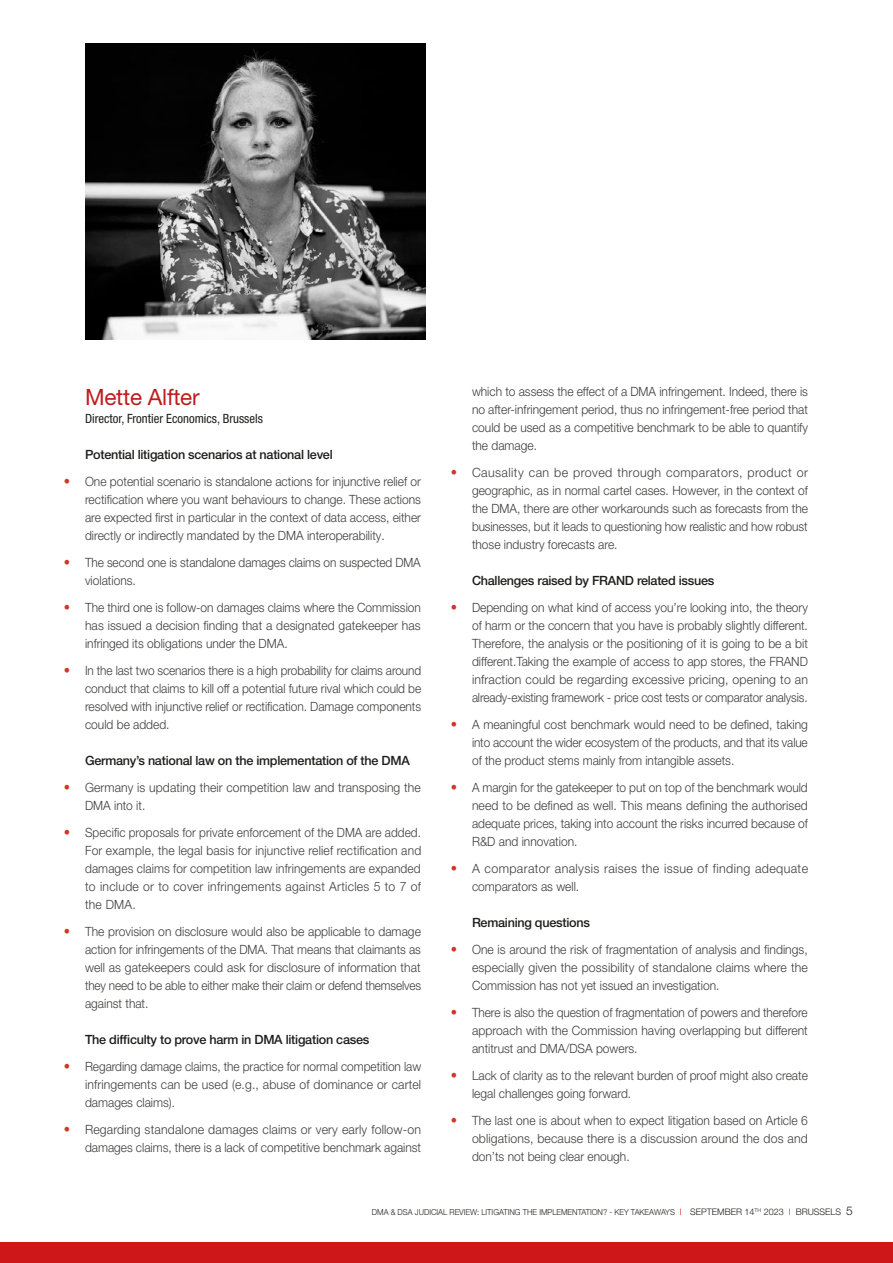
<style>
.page{position:relative;width:893px;height:1263px;background:#fff}
.page>*{position:absolute;margin:0;border:0;box-sizing:border-box;transform-origin:0 0}
.t1{font:22.5px "Helvetica Neue LT Pro";letter-spacing:-.01em;color:#bd1d1d}
.t2{font:300 12.75px/18px "Helvetica Neue LT Pro";color:#3c3c3b;text-align:justify;scale:.94 1}
.t3{font:300 12.75px/18px "Helvetica Neue LT Pro";color:#3c3c3b;text-align:justify;scale:.93 1}
.t4{font:300 12.75px/18px "Helvetica Neue LT Pro";color:#3c3c3b;text-align:justify;scale:.95 1}
.t5{font:300 12.75px/18px "Helvetica Neue LT Pro";color:#3c3c3b;text-align:right}
.t6{font:500 12.75px "Helvetica Neue LT Pro";letter-spacing:-.02em;color:#1d1d1b}
.t7{font:300 12.75px/18px "Helvetica Neue LT Pro";letter-spacing:.03em;color:#3c3c3b}
.t8{font:condensed 12.75px "Helvetica Neue LT Pro";color:#1d1d1b}
.t9{font:300 8.25px "Helvetica Neue LT Pro";color:#1d1d1b;scale:.94 1}
.s1{font-size:13.5px;color:#d23627}
.s2{font-size:9px;color:#cd1719}
.s3{font-size:9px}
.s4{font-size:12px}
</style>
<div class="page">
<div style="left:0;top:1242px;width:893px;height:21px;background:#cd1719"></div>
<img style="left:85px;top:43px;width:340px;height:297px">
<h1 class="t1" style="left:85px;top:383px;width:116px">Mette Alfter</h1>
<p class="t8" style="left:85px;top:411px;width:179px">Director, Frontier Economics, Brussels</p>
<p class="t6" style="left:85px;top:447px;width:249px">Potential litigation scenarios at national level</p>
<p class="t2" style="left:85px;top:472px;width:359px;text-indent:-21px"><span class="s1">•</span> One potential scenario is standalone actions for injunctive relief or rectification where you want behaviours to change. These actions are expected first in particular in the context of data access, either directly or indirectly mandated by the DMA interoperability.</p>
<p class="t3" style="left:85px;top:553px;width:362px;text-indent:-21px"><span class="s1">•</span> The second one is standalone damages claims on suspected DMA violations.</p>
<p class="t2" style="left:85px;top:598px;width:359px;text-indent:-21px"><span class="s1">•</span> The third one is follow-on damages claims where the Commission has issued a decision finding that a designated gatekeeper has infringed its obligations under the DMA.</p>
<p class="t3" style="left:85px;top:661px;width:363px;text-indent:-21px"><span class="s1">•</span> In the last two scenarios there is a high probability for claims around conduct that claims to kill off a potential future rival which could be resolved with injunctive relief or rectification. Damage components could be added.</p>
<p class="t6" style="left:85px;top:753px;width:326px">Germany’s national law on the implementation of the DMA</p>
<p class="t4" style="left:85px;top:778px;width:355px;text-indent:-21px"><span class="s1">•</span> Germany is updating their competition law and transposing the<br>DMA into it.</p>
<p class="t3" style="left:85px;top:823px;width:363px;text-indent:-21px"><span class="s1">•</span> Specific proposals for private enforcement of the DMA are added.<br>For example, the legal basis for injunctive relief rectification and damages claims for competition law infringements are expanded to include or to cover infringements against Articles 5 to 7 of the DMA.</p>
<p class="t2" style="left:85px;top:922px;width:359px;text-indent:-21px"><span class="s1">•</span> The provision on disclosure would also be applicable to damage action for infringements of the DMA. That means that claimants as well as gatekeepers could ask for disclosure of information that they need to be able to either make their claim or defend themselves against that.</p>
<p class="t6" style="left:85px;top:1032px;width:286px">The difficulty to prove harm in DMA litigation cases</p>
<p class="t3" style="left:85px;top:1057px;width:363px;text-indent:-21px"><span class="s1">•</span> Regarding damage claims, the practice for normal competition law infringements can be used (e.g., abuse of dominance or cartel damages claims).</p>
<p class="t5" style="left:64px;top:1120px;width:359px"><span class="s1">•</span> Regarding standalone damages claims or very early follow-on damages claims, there is a lack of competitive benchmark against</p>
<p class="t2" style="left:472px;top:382px;width:359px">which to assess the effect of a DMA infringement. Indeed, there is no after-infringement period, thus no infringement-free period that could be used as a competitive benchmark to be able to quantify the damage.</p>
<p class="t5" style="left:472px;top:463px;width:338px;text-align:justify;text-indent:-21px"><span class="s1">•</span> Causality can be proved through comparators, product or geographic, as in normal cartel cases. However, in the context of the DMA, there are other workarounds such as forecasts from the businesses, but it leads to questioning how realistic and how robust those industry forecasts are.</p>
<p class="t6" style="left:472px;top:573px;width:244px">Challenges raised by FRAND related issues</p>
<p class="t2" style="left:472px;top:598px;width:359px;text-indent:-21px"><span class="s1">•</span> Depending on what kind of access you’re looking into, the theory of harm or the concern that you have is probably slightly different.<br>Therefore, the analysis or the positioning of it is going to be a bit different.Taking the example of access to app stores, the FRAND infraction could be regarding excessive pricing, opening to an already-existing framework - price cost tests or comparator analysis.</p>
<p class="t4" style="left:472px;top:715px;width:355px;text-indent:-21px"><span class="s1">•</span> A meaningful cost benchmark would need to be defined, taking into account the wider ecosystem of the products, and that its value of the product stems mainly from intangible assets.</p>
<p class="t3" style="left:472px;top:778px;width:363px;text-indent:-21px"><span class="s1">•</span> A margin for the gatekeeper to put on top of the benchmark would need to be defined as well. This means defining the authorised adequate prices, taking into account the risks incurred because of R&amp;D and innovation.</p>
<p class="t7" style="left:472px;top:859px;width:338px;text-indent:-21px"><span class="s1">•</span> A comparator analysis raises the issue of finding adequate comparators as well.</p>
<p class="t6" style="left:472px;top:915px;width:119px">Remaining questions</p>
<p class="t4" style="left:472px;top:940px;width:355px;text-indent:-21px"><span class="s1">•</span> One is around the risk of fragmentation of analysis and findings, especially given the possibility of standalone claims where the Commission has not yet issued an investigation.</p>
<p class="t3" style="left:472px;top:1003px;width:363px;text-indent:-21px"><span class="s1">•</span> There is also the question of fragmentation of powers and therefore approach with the Commission having overlapping but different antitrust and DMA/DSA powers.</p>
<p class="t2" style="left:472px;top:1066px;width:359px;text-indent:-21px"><span class="s1">•</span> Lack of clarity as to the relevant burden of proof might also create legal challenges going forward.</p>
<p class="t2" style="left:472px;top:1111px;width:359px;text-indent:-21px"><span class="s1">•</span> The last one is about when to expect litigation based on Article 6 obligations, because there is a discussion around the dos and don’ts not being clear enough.</p>
<p class="t9" style="left:372px;top:1207px;width:513px">DMA &amp; DSA JUDICIAL REVIEW: LITIGATING THE IMPLEMENTATION? - KEY TAKEAWAYS <span class="s2">I</span> <span class="s3">SEPTEMBER 14</span><sup>TH</sup> <span class="s3">2023</span> <span class="s2">I</span> <span class="s3">BRUSSELS</span> <span class="s4">5</span></p>
</div>
